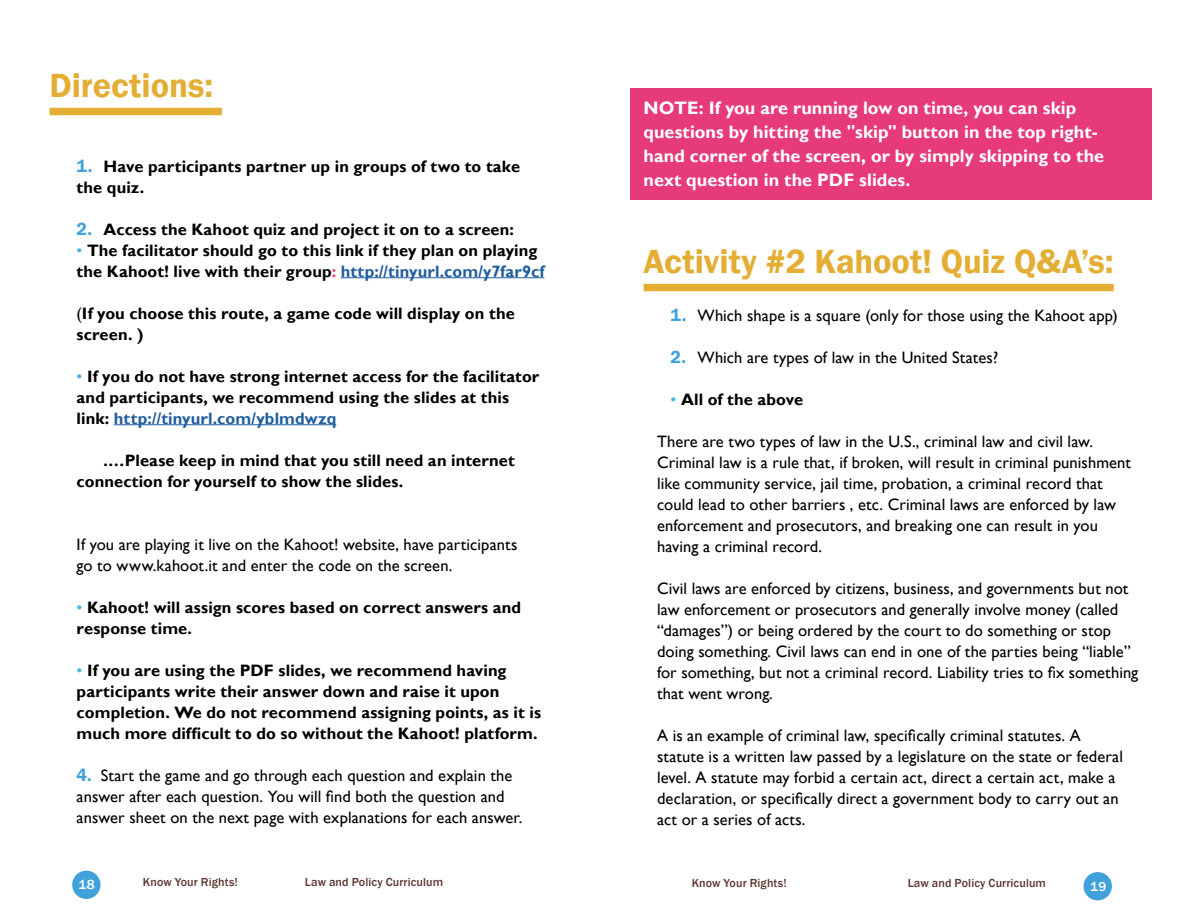
<style>
.page{position:relative;width:1188px;height:918px;background:#fff}
.page>*{position:absolute;margin:0;border:0;box-sizing:border-box;transform-origin:0 0}
.t1{font:600 34.5px "Franklin Gothic";color:#e4ae35}
.t2{font:700 18px/24px "Gill Sans";letter-spacing:.005em;color:#fff}
.t3{font:16.5px/21px "Gill Sans";letter-spacing:.005em;color:#000}
.t4{font:700 16.5px/21px "Gill Sans";letter-spacing:.005em;color:#000}
.t5{font:500 13.5px "Franklin Gothic";color:#fff}
.t6{font:500 12px "Franklin Gothic";letter-spacing:.01em;color:#603832}
.s1{font-family:"Franklin Gothic";font-weight:600;font-size:18px;color:#41a2db}
.s2{font-weight:400;color:#47b3e8}
.s3{color:#e63a79}
.s4{color:#215e9e}
.s5{font-weight:400}
</style>
<div class="page">
<div style="left:1084px;top:872px;width:28px;height:28px;background:#41a2db;border-radius:50%"></div>
<div style="left:72px;top:871px;width:29px;height:28px;background:#41a2db;border-radius:50%"></div>
<div style="left:50px;top:108px;width:172px;height:7px;background:#e4ae35"></div>
<hr style="left:341px;top:277px;width:203px;height:1px;background:#215e9e">
<hr style="left:114px;top:424px;width:222px;height:1px;background:#215e9e">
<div style="left:644px;top:284px;width:470px;height:7px;background:#e4ae35"></div>
<div style="left:630px;top:88px;width:522px;height:111px;background:#e63a79"></div>
<h1 class="t1" style="left:50px;top:64px;width:165px">Directions:</h1>
<p class="t4" style="left:77px;top:156px;width:445px"><span class="s1">1.</span> Have participants partner up in groups of two to take the quiz.</p>
<p class="t4" style="left:77px;top:219px;width:439px"><span class="s1">2.</span> Access the Kahoot quiz and project it on to a screen:</p>
<p class="t4" style="left:77px;top:240px;width:469px"><span class="s2">•</span> The facilitator should go to this link if they plan on playing the Kahoot! live with their group<span class="s3">:</span> <span class="s4">http://tinyurl.com/y7far9cf</span></p>
<p class="t4" style="left:77px;top:303px;width:440px"><span class="s5">(</span>If you choose this route, a game code will display on the screen. )</p>
<p class="t4" style="left:77px;top:366px;width:464px"><span class="s2">•</span> If you do not have strong internet access for the facilitator and participants, we recommend using the slides at this link: <span class="s4">http://tinyurl.com/yblmdwzq</span></p>
<p class="t4" style="left:77px;top:450px;width:440px;text-indent:27px">.…Please keep in mind that you still need an internet connection for yourself to show the slides.</p>
<p class="t3" style="left:77px;top:534px;width:442px">If you are playing it live on the Kahoot! website, have participants go to www.kahoot.it and enter the code on the screen.</p>
<p class="t4" style="left:77px;top:597px;width:446px"><span class="s2">•</span> Kahoot! will assign scores based on correct answers and response time.</p>
<p class="t4" style="left:77px;top:660px;width:466px"><span class="s2">•</span> If you are using the PDF slides, we recommend having participants write their answer down and raise it upon completion. We do not recommend assigning points, as it is much more difficult to do so without the Kahoot! platform.</p>
<p class="t3" style="left:77px;top:765px;width:447px"><span class="s1">4.</span> Start the game and go through each question and explain the answer after each question. You will find both the question and answer sheet on the next page with explanations for each answer.</p>
<p class="t2" style="left:644px;top:96px;width:462px">NOTE: If you are running low on time, you can skip questions by hitting the "skip" button in the top right&shy;hand corner of the screen, or by simply skipping to the next question in the PDF slides.</p>
<h1 class="t1" style="left:644px;top:240px;width:472px">Activity #2 Kahoot! Quiz Q&amp;A’s:</h1>
<p class="t3" style="left:671px;top:305px;width:449px"><span class="s1">1.</span> Which shape is a square (only for those using the Kahoot app)</p>
<p class="t3" style="left:671px;top:347px;width:329px"><span class="s1">2.</span> Which are types of law in the United States?</p>
<p class="t4" style="left:671px;top:389px;width:134px"><span class="s2">•</span> All of the above</p>
<p class="t3" style="left:657px;top:431px;width:475px">There are two types of law in the U.S., criminal law and civil law.<br>Criminal law is a rule that, if broken, will result in criminal punishment like community service, jail time, probation, a criminal record that could lead to other barriers , etc. Criminal laws are enforced by law enforcement and prosecutors, and breaking one can result in you having a criminal record.</p>
<p class="t3" style="left:657px;top:578px;width:483px">Civil laws are enforced by citizens, business, and governments but not law enforcement or prosecutors and generally involve money (called “damages”) or being ordered by the court to do something or stop doing something. Civil laws can end in one of the parties being “liable” for something, but not a criminal record. Liability tries to fix something that went wrong.</p>
<p class="t3" style="left:657px;top:725px;width:467px">A is an example of criminal law, specifically criminal statutes. A statute is a written law passed by a legislature on the state or federal level. A statute may forbid a certain act, direct a certain act, make a declaration, or specifically direct a government body to carry out an act or a series of acts.</p>
<p class="t6" style="left:143px;top:874px;width:96px">Know Your Rights!</p>
<p class="t6" style="left:305px;top:874px;width:140px">Law and Policy Curriculum</p>
<p class="t6" style="left:692px;top:875px;width:96px">Know Your Rights!</p>
<p class="t6" style="left:908px;top:875px;width:140px">Law and Policy Curriculum</p>
<p class="t5" style="left:79px;top:876px;width:18px">18</p>
<p class="t5" style="left:1090px;top:878px;width:18px">19</p>
</div>
